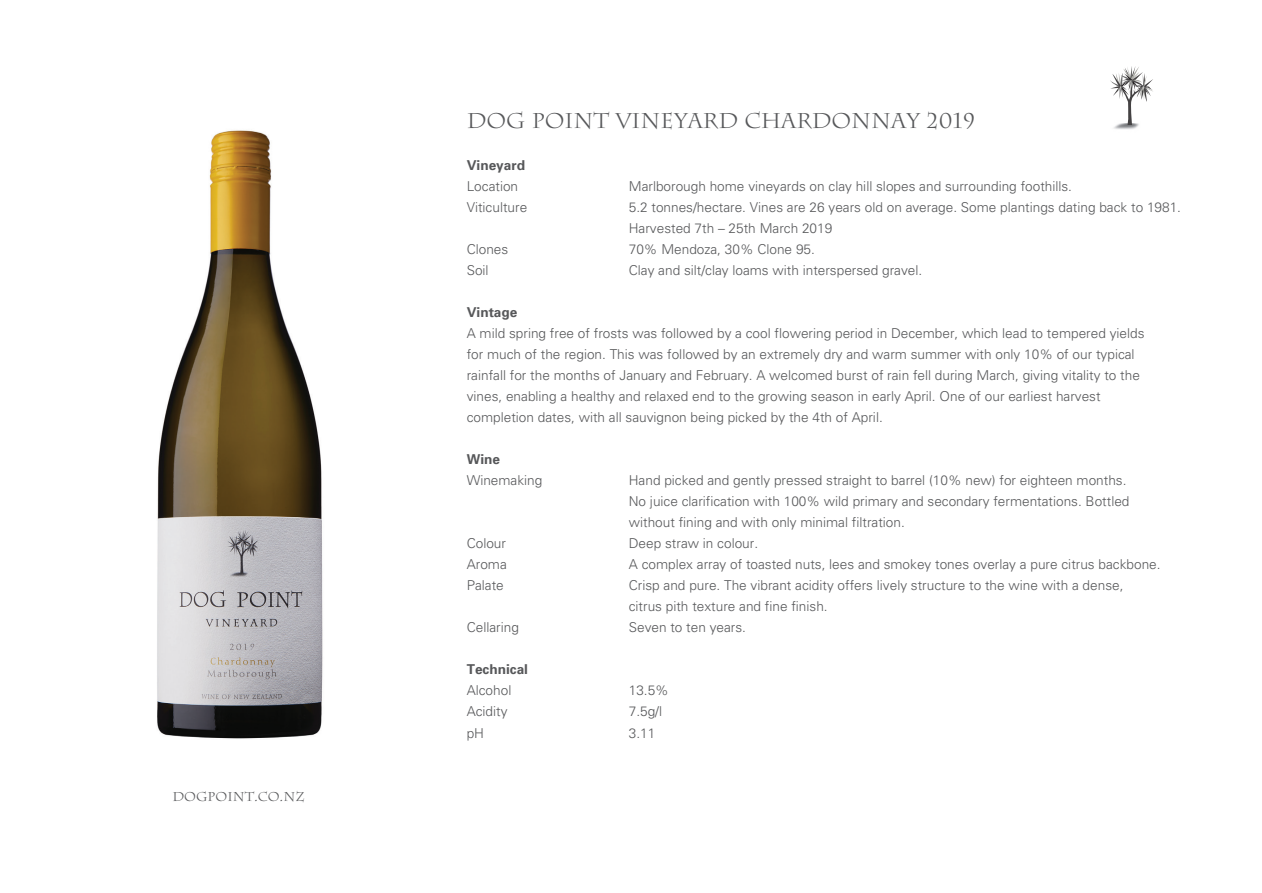
<style>
.page{position:relative;width:1262px;height:893px;background:#fff}
.page>*{position:absolute;margin:0;border:0;box-sizing:border-box;transform-origin:0 0}
.t1{font:21.3px "Charlemagne Std";color:#57585a}
.t2{font:300 13.65px/21px "Univers";color:#57585a}
.t3{font:700 13.65px "Univers";color:#57585a}
.t4{font:12.75px "Charlemagne Std";color:#57585a}
</style>
<div class="page">
<img style="left:157px;top:130px;width:166px;height:609px">
<img style="left:1114px;top:125px;width:25px;height:4px">
<svg style="left:1110px;top:66px;width:43px;height:59px"></svg>
<p class="t4" style="left:172px;top:789px;width:134px">DOGPOINT.CO.NZ</p>
<h1 class="t1" style="left:467px;top:109px;width:510px">DOG POINT VINEYARD CHARDONNAY 2019</h1>
<p class="t3" style="left:467px;top:157px;width:60px">Vineyard</p>
<p class="t2" style="left:467px;top:176px;width:53px">Location</p>
<p class="t2" style="left:629px;top:176px;width:445px">Marlborough home vineyards on clay hill slopes and surrounding foothills.</p>
<p class="t2" style="left:467px;top:197px;width:62px">Viticulture</p>
<p class="t2" style="left:629px;top:197px;width:554px">5.2 tonnes/hectare. Vines are 26 years old on average. Some plantings dating back to 1981.<br>Harvested 7th – 25th March 2019</p>
<p class="t2" style="left:467px;top:239px;width:43px">Clones</p>
<p class="t2" style="left:629px;top:239px;width:188px">70% Mendoza, 30% Clone 95.</p>
<p class="t2" style="left:467px;top:260px;width:23px">Soil</p>
<p class="t2" style="left:629px;top:260px;width:295px">Clay and silt/clay loams with interspersed gravel.</p>
<p class="t3" style="left:467px;top:304px;width:52px">Vintage</p>
<p class="t2" style="left:467px;top:323px;width:679px">A mild spring free of frosts was followed by a cool flowering period in December, which lead to tempered yields for much of the region. This was followed by an extremely dry and warm summer with only 10% of our typical rainfall for the months of January and February. A welcomed burst of rain fell during March, giving vitality to the vines, enabling a healthy and relaxed end to the growing season in early April. One of our earliest harvest completion dates, with all sauvignon being picked by the 4th of April.</p>
<p class="t3" style="left:467px;top:451px;width:35px">Wine</p>
<p class="t2" style="left:467px;top:470px;width:77px">Winemaking</p>
<p class="t2" style="left:629px;top:470px;width:502px">Hand picked and gently pressed straight to barrel (10% new) for eighteen months.<br>No juice clarification with 100% wild primary and secondary fermentations. Bottled without fining and with only minimal filtration.</p>
<p class="t2" style="left:467px;top:533px;width:41px">Colour</p>
<p class="t2" style="left:629px;top:533px;width:131px">Deep straw in colour.</p>
<p class="t2" style="left:467px;top:554px;width:42px">Aroma</p>
<p class="t2" style="left:629px;top:554px;width:533px">A complex array of toasted nuts, lees and smokey tones overlay a pure citrus backbone.</p>
<p class="t2" style="left:467px;top:575px;width:39px">Palate</p>
<p class="t2" style="left:629px;top:575px;width:496px">Crisp and pure. The vibrant acidity offers lively structure to the wine with a dense, citrus pith texture and fine finish.</p>
<p class="t2" style="left:467px;top:617px;width:54px">Cellaring</p>
<p class="t2" style="left:629px;top:617px;width:119px">Seven to ten years.</p>
<p class="t3" style="left:467px;top:661px;width:63px">Technical</p>
<p class="t2" style="left:467px;top:680px;width:46px">Alcohol</p>
<p class="t2" style="left:629px;top:680px;width:42px">13.5%</p>
<p class="t2" style="left:467px;top:701px;width:42px">Acidity</p>
<p class="t2" style="left:629px;top:701px;width:35px">7.5g/l</p>
<p class="t2" style="left:467px;top:722px;width:19px">pH</p>
<p class="t2" style="left:629px;top:722px;width:28px">3.11</p>
</div>
